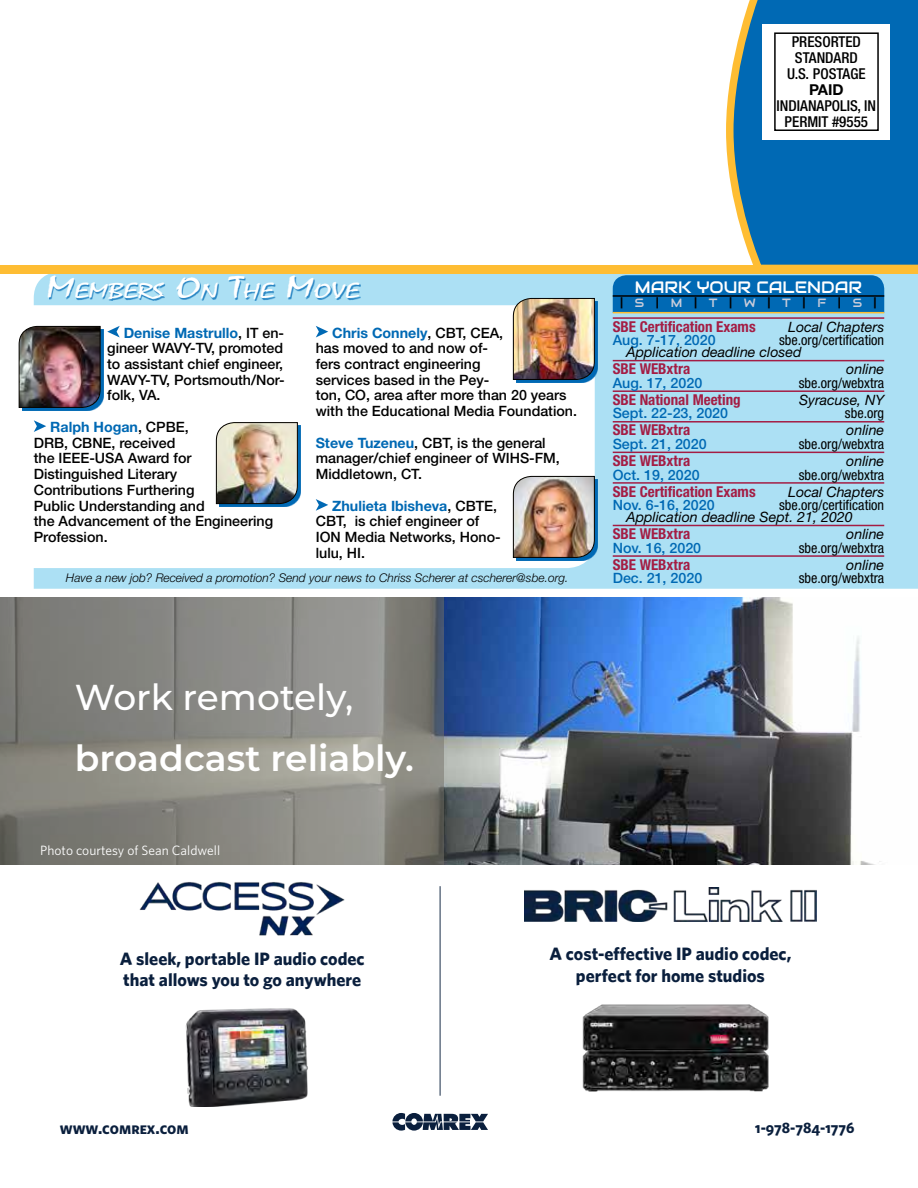
<style>
.page{position:relative;width:918px;height:1188px;background:#fff}
.page>*{position:absolute;margin:0;border:0;box-sizing:border-box;transform-origin:0 0}
.t1{font:600 36px "Montserrat";color:#fff}
.t2{font:500 36px "Montserrat";color:#fff}
.t3{font:22.05px "Mistral";color:#fff;scale:1.5 1}
.t4{font:700 18px/21.6px "Whitney";color:#0a1f3d}
.t5{font:16.5px "Audiowide";color:#fff}
.t6{font:16.5px "Whitney Bold SC";color:#0a1f3d}
.t7{font:700 condensed 15px "Helvetica Neue";color:#a41d44}
.t8{font:500 condensed 15px/16px "Helvetica Neue";color:#000;text-align:center}
.t9{font:15px "Whitney Bold SC";color:#0a1f3d}
.t10{font:700 15px "Helvetica Neue";color:#000}
.t11{font:500 14.25px/15.8px "Helvetica Neue";color:#000}
.t12{font:condensed 14.25px "Helvetica Neue";color:#000}
.t13{font:italic 14.25px "Helvetica Neue";color:#000}
.t14{font:500 14.25px "Helvetica Neue";color:#0069b4}
.t15{font:13.5px "Whitney";color:#fff}
.t16{font:italic 300 12px "Helvetica Neue";color:#000}
.t17{font:12px "Audiowide";color:#000}
.s1{font-size:31.5px}
.s2{font-weight:700;color:#0069b4}
.s3{color:#c9ccda}
</style>
<div class="page">
<div style="left:34px;top:274px;width:884px;height:315px;background:#ace0f4"></div>
<svg style="left:722px;top:0;width:196px;height:276px;background:#277cb4"></svg>
<div style="left:763px;top:24px;width:127px;height:116px;background:#fff"></div>
<div style="left:774px;top:32px;width:105px;height:99px;border:2px solid #000"></div>
<div style="left:0;top:265px;width:918px;height:9px;background:#febd33"></div>
<hr style="left:613px;top:317px;width:271px;height:2px;background:#a41d44">
<hr style="left:613px;top:360px;width:271px;height:1px;background:#a41d44">
<hr style="left:613px;top:390px;width:271px;height:2px;background:#a41d44">
<hr style="left:613px;top:421px;width:271px;height:2px;background:#a41d44">
<hr style="left:613px;top:452px;width:271px;height:1px;background:#a41d44">
<hr style="left:613px;top:482px;width:271px;height:2px;background:#a41d44">
<hr style="left:613px;top:525px;width:271px;height:1px;background:#a41d44">
<hr style="left:613px;top:555px;width:271px;height:2px;background:#a41d44">
<div style="left:49px;top:277px;width:312px;height:24px;background:#0069b4;opacity:.75"></div>
<svg style="left:33px;top:305px;width:562px;height:263px"></svg>
<svg style="left:107px;top:326px;width:13px;height:12px"></svg>
<svg style="left:34px;top:420px;width:12px;height:12px"></svg>
<svg style="left:316px;top:326px;width:12px;height:12px"></svg>
<svg style="left:316px;top:499px;width:12px;height:12px"></svg>
<div style="left:613px;top:275px;width:271px;height:37px;background:#0069b4"></div>
<hr style="left:613px;top:295px;width:271px;height:2px;background:#000">
<hr style="left:613px;top:312px;width:271px;height:1px;background:#febd33">
<svg style="left:219px;top:425px;width:82px;height:82px"></svg>
<img style="left:216px;top:422px;width:82px;height:82px">
<div style="left:516px;top:301px;width:82px;height:82px;background:#0069b4"></div>
<img style="left:513px;top:298px;width:82px;height:82px">
<div style="left:22px;top:329px;width:82px;height:82px;background:#0069b4"></div>
<img style="left:18px;top:326px;width:83px;height:82px">
<img style="left:444px;top:598px;width:437px;height:267px">
<svg style="left:0;top:598px;width:444px;height:267px;background:#878781"></svg>
<svg style="left:392px;top:1113px;width:96px;height:18px"></svg>
<hr style="left:440px;top:886px;width:1px;height:210px;background:#0a1f3d">
<img style="left:185px;top:1008px;width:123px;height:98px">
<img style="left:582px;top:1004px;width:187px;height:88px">
<img style="left:139px;top:882px;width:206px;height:54px">
<img style="left:524px;top:888px;width:293px;height:34px">
<div style="left:516px;top:479px;width:82px;height:82px;background:#0069b4"></div>
<img style="left:513px;top:476px;width:82px;height:82px">
<p class="t8" style="left:787px;top:33px;width:80px">PRESORTED<br>STANDARD<br>U.S. POSTAGE</p>
<p class="t10" style="left:809px;top:81px;width:36px">PAID</p>
<p class="t8" style="left:777px;top:98px;width:101px">INDIANAPOLIS, IN<br>PERMIT #9555</p>
<h2 class="t3" style="left:46px;top:278px;width:210px"><span class="s1">M</span>EMBERS <span class="s1">O</span>N <span class="s1">T</span>HE <span class="s1">M</span>OVE</h2>
<p class="t11" style="left:107px;top:324px;width:179px;text-align:justify;text-indent:16px"><span class="s2">Denise Mastrullo</span>, IT en&shy;gineer WAVY-TV, promoted to assistant chief engineer, WAVY-TV, Portsmouth/Nor&shy;folk, VA.</p>
<p class="t11" style="left:34px;top:419px;width:241px;text-indent:16px"><span class="s2">Ralph Hogan</span>, CPBE,<br>DRB, CBNE, received<br>the IEEE-USA Award for<br>Distinguished Literary<br>Contributions Furthering<br>Public Understanding and<br>the Advancement of the Engineering<br>Profession.</p>
<p class="t11" style="left:316px;top:324px;width:263px;text-indent:16px"><span class="s2">Chris Connely</span>, CBT, CEA,<br>has moved to and now of-<br>fers contract engineering<br>services based in the Pey-<br>ton, CO, area after more than 20 years with the Educational Media Foundation.</p>
<p class="t11" style="left:316px;top:435px;width:246px"><span class="s2">Steve Tuzeneu</span>, CBT, is the general manager/chief engineer of WIHS-FM,<br>Middletown, CT.</p>
<p class="t11" style="left:316px;top:498px;width:187px;text-indent:16px"><span class="s2">Zhulieta Ibisheva</span>, CBTE,<br>CBT, is chief engineer of<br>ION Media Networks, Hono&shy;lulu, HI.</p>
<p class="t5" style="left:635px;top:277px;width:229px">MARK YOUR CALENDAR</p>
<p class="t17" style="left:620px;top:295px;width:258px">| <span class="s3">S</span> | <span class="s3">M</span> | <span class="s3">T</span> | <span class="s3">W</span> | <span class="s3">T</span> | <span class="s3">F</span> | <span class="s3">S</span> |</p>
<p class="t7" style="left:613px;top:317px;width:144px">SBE Certification Exams</p>
<p class="t13" style="left:788px;top:318px;width:98px">Local Chapters</p>
<p class="t14" style="left:613px;top:332px;width:104px">Aug. 7-17, 2020</p>
<p class="t12" style="left:779px;top:332px;width:107px">sbe.org/certification</p>
<p class="t13" style="left:626px;top:344px;width:177px">Application deadline closed</p>
<p class="t7" style="left:613px;top:360px;width:79px">SBE WEBxtra</p>
<p class="t13" style="left:846px;top:361px;width:40px">online</p>
<p class="t14" style="left:613px;top:374px;width:91px">Aug. 17, 2020</p>
<p class="t12" style="left:799px;top:375px;width:87px">sbe.org/webxtra</p>
<p class="t7" style="left:613px;top:391px;width:129px">SBE National Meeting</p>
<p class="t13" style="left:799px;top:391px;width:87px">Syracuse, NY</p>
<p class="t14" style="left:613px;top:405px;width:117px">Sept. 22-23, 2020</p>
<p class="t12" style="left:845px;top:405px;width:41px">sbe.org</p>
<p class="t7" style="left:613px;top:421px;width:79px">SBE WEBxtra</p>
<p class="t13" style="left:846px;top:422px;width:40px">online</p>
<p class="t14" style="left:613px;top:435px;width:95px">Sept. 21, 2020</p>
<p class="t12" style="left:799px;top:436px;width:87px">sbe.org/webxtra</p>
<p class="t7" style="left:613px;top:452px;width:79px">SBE WEBxtra</p>
<p class="t13" style="left:846px;top:452px;width:40px">online</p>
<p class="t14" style="left:613px;top:466px;width:88px">Oct. 19, 2020</p>
<p class="t12" style="left:799px;top:466px;width:87px">sbe.org/webxtra</p>
<p class="t7" style="left:613px;top:482px;width:144px">SBE Certification Exams</p>
<p class="t13" style="left:788px;top:483px;width:98px">Local Chapters</p>
<p class="t14" style="left:613px;top:497px;width:103px">Nov. 6-16, 2020</p>
<p class="t12" style="left:779px;top:497px;width:107px">sbe.org/certification</p>
<p class="t13" style="left:626px;top:508px;width:228px">Application deadline Sept. 21, 2020</p>
<p class="t7" style="left:613px;top:525px;width:79px">SBE WEBxtra</p>
<p class="t13" style="left:846px;top:526px;width:40px">online</p>
<p class="t14" style="left:613px;top:539px;width:90px">Nov. 16, 2020</p>
<p class="t12" style="left:799px;top:539px;width:87px">sbe.org/webxtra</p>
<p class="t7" style="left:613px;top:555px;width:79px">SBE WEBxtra</p>
<p class="t13" style="left:846px;top:556px;width:40px">online</p>
<p class="t16" style="left:66px;top:570px;width:504px">Have a new job? Received a promotion? Send your news to Chriss Scherer at cscherer@sbe.org.</p>
<p class="t14" style="left:613px;top:570px;width:91px">Dec. 21, 2020</p>
<p class="t12" style="left:799px;top:570px;width:87px">sbe.org/webxtra</p>
<h1 class="t2" style="left:75px;top:672px;width:280px">Work remotely,</h1>
<h1 class="t1" style="left:75px;top:732px;width:341px">broadcast reliably.</h1>
<p class="t15" style="left:40px;top:842px;width:181px">Photo courtesy of Sean Caldwell</p>
<p class="t4" style="left:120px;top:947px;width:246px">A sleek, portable IP audio codec that allows you to go anywhere</p>
<p class="t4" style="left:550px;top:943px;width:243px;text-align:center">A cost-effective IP audio codec, perfect for home studios</p>
<p class="t6" style="left:60px;top:1118px;width:131px">www.comrex.com</p>
<p class="t9" style="left:755px;top:1119px;width:101px">1-978-784-1776</p>
</div>
